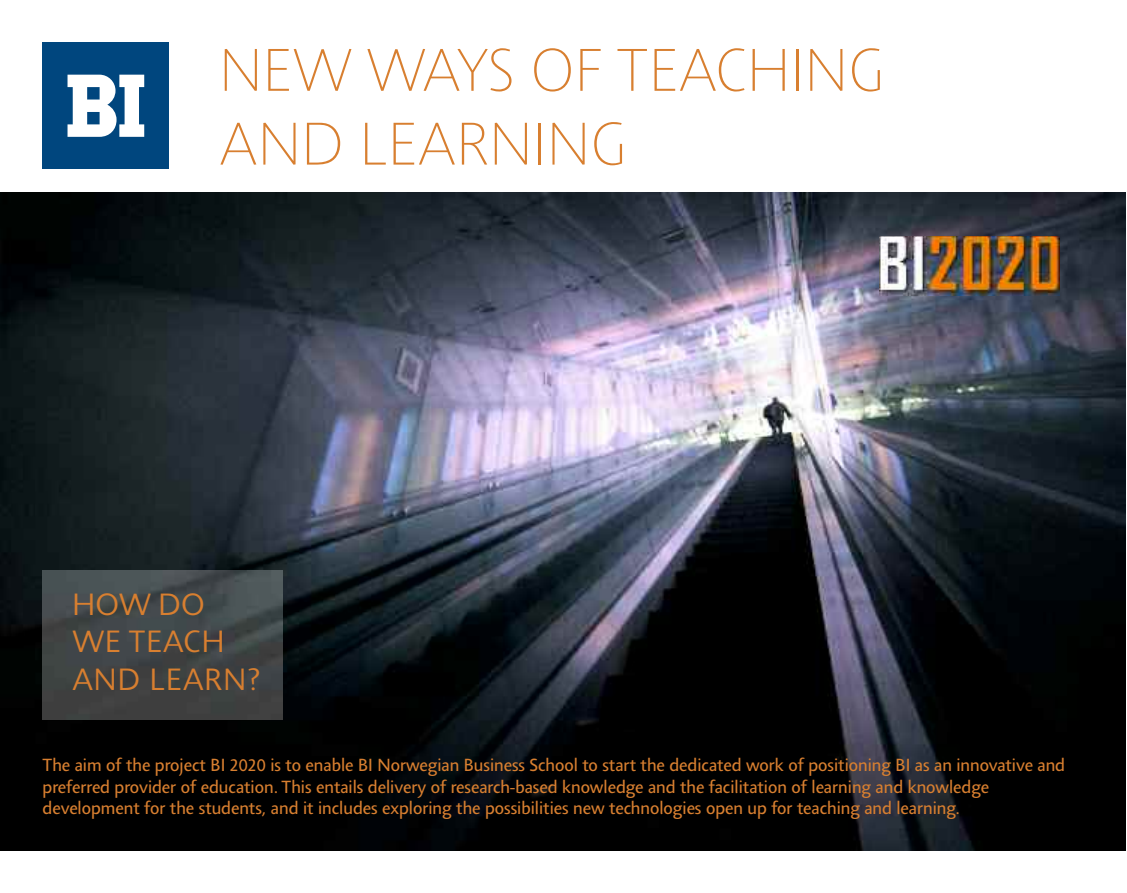
<style>
.page{position:relative;width:1127px;height:893px;background:#fff}
.page>*{position:absolute;margin:0;border:0;box-sizing:border-box;transform-origin:0 0}
.t1{font:100 61.5px/73.8px "Agilita LT Pro";letter-spacing:.035em;color:#d87f30}
.t2{font:300 31.5px/37.8px "Agilita LT Pro";letter-spacing:.02em;color:#d87f30}
.t3{font:18px/21.6px "Agilita LT Pro";color:#d87f30}
</style>
<div class="page">
<img style="left:0;top:192px;width:1126px;height:658px">
<div style="left:43px;top:43px;width:126px;height:126px;background:#00467e"></div>
<svg style="left:68px;top:75px;width:76px;height:62px"></svg>
<img style="left:879px;top:236px;width:180px;height:59px">
<img style="left:43px;top:570px;width:239px;height:149px">
<h1 class="t1" style="left:220px;top:41px;width:665px">NEW WAYS OF TEACHING<br>AND LEARNING</h1>
<h2 class="t2" style="left:73px;top:589px;width:190px">HOW DO<br>WE TEACH<br>AND LEARN?</h2>
<p class="t3" style="left:43px;top:756px;width:1024px">The aim of the project BI 2020 is to enable BI Norwegian Business School to start the dedicated work of positioning BI as an innovative and preferred provider of education. This entails delivery of research-based knowledge and the facilitation of learning and knowledge development for the students, and it includes exploring the possibilities new technologies open up for teaching and learning.</p>
</div>
